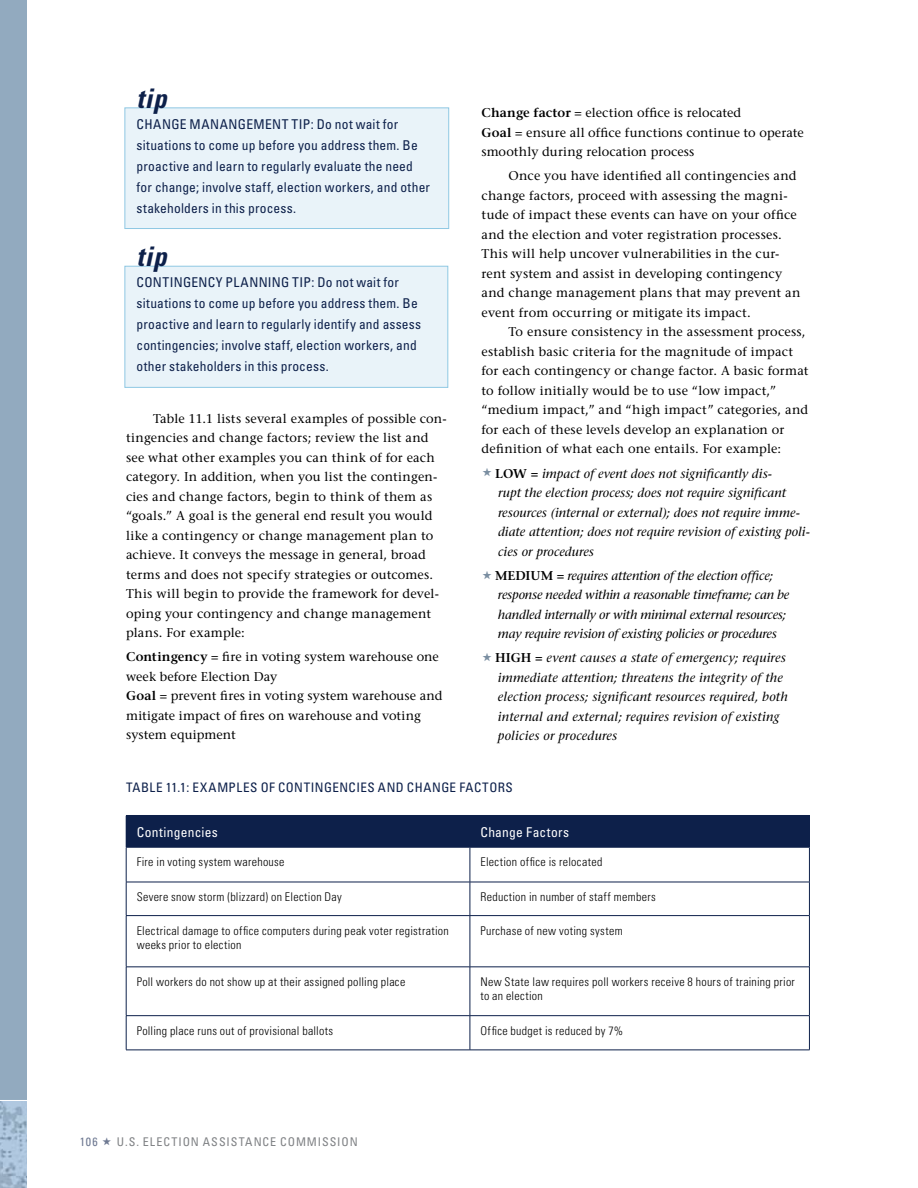
<style>
.page{position:relative;width:918px;height:1188px;background:#fff}
.page>*{position:absolute;margin:0;border:0;box-sizing:border-box;transform-origin:0 0}
.t1{font:italic 700 condensed 27px "Univers LT Std";letter-spacing:.03em;color:#0d204a}
.t2{font:condensed 13.5px/21px "Univers LT Std";letter-spacing:.015em;color:#0d204a}
.t3{font:condensed 13.5px "Univers";letter-spacing:.02em;color:#fff}
.t4{font:condensed 13.05px "Univers";letter-spacing:.04em;color:#0d204a}
.t5{font:500 12.75px/19.5px "Stone Serif Std";letter-spacing:.015em;color:#000}
.t6{font:italic 500 12.75px/19.5px "Stone Serif Std";letter-spacing:.005em;color:#000}
.t7{font:300 condensed 12px/14.2px "Univers LT Std";letter-spacing:.025em;color:#000}
.t8{font:condensed 12px "Univers LT Std";color:#808285}
.t9{font:condensed 12px "Univers LT Std";color:#6e7992}
.s1{font-family:"Stone Serif";font-weight:600}
.s2{font-weight:600;font-style:normal}
</style>
<div class="page">
<div style="left:124px;top:107px;width:325px;height:122px;background:#e9f3f9;border:1px solid #8fc8e3"></div>
<div style="left:124px;top:266px;width:324px;height:122px;background:#e9f3f9;border:1px solid #8fc8e3"></div>
<div style="left:126px;top:815px;width:344px;height:32px;background:#0d204a"></div>
<div style="left:470px;top:815px;width:339px;height:32px;background:#0d204a"></div>
<hr style="left:470px;top:815px;width:340px;height:1px;background:#0d204a">
<hr style="left:809px;top:816px;width:1px;height:31px;background:#0d204a">
<hr style="left:126px;top:847px;width:1px;height:35px;background:#0d204a">
<hr style="left:126px;top:882px;width:1px;height:33px;background:#0d204a">
<hr style="left:126px;top:916px;width:1px;height:51px;background:#0d204a">
<hr style="left:126px;top:967px;width:1px;height:48px;background:#0d204a">
<hr style="left:126px;top:1016px;width:1px;height:34px;background:#0d204a">
<hr style="left:126px;top:847px;width:344px;height:1px;background:#0d204a">
<hr style="left:470px;top:847px;width:340px;height:1px;background:#0d204a">
<hr style="left:470px;top:847px;width:1px;height:35px;background:#0d204a">
<hr style="left:809px;top:847px;width:1px;height:35px;background:#0d204a">
<hr style="left:470px;top:882px;width:1px;height:33px;background:#0d204a">
<hr style="left:809px;top:882px;width:1px;height:33px;background:#0d204a">
<hr style="left:470px;top:916px;width:1px;height:51px;background:#0d204a">
<hr style="left:809px;top:916px;width:1px;height:51px;background:#0d204a">
<hr style="left:470px;top:967px;width:1px;height:48px;background:#0d204a">
<hr style="left:809px;top:967px;width:1px;height:48px;background:#0d204a">
<hr style="left:470px;top:1016px;width:1px;height:34px;background:#0d204a">
<hr style="left:809px;top:1016px;width:1px;height:34px;background:#0d204a">
<hr style="left:126px;top:882px;width:344px;height:1px;background:#0d204a">
<hr style="left:470px;top:882px;width:340px;height:1px;background:#0d204a">
<hr style="left:126px;top:915px;width:344px;height:1px;background:#0d204a">
<hr style="left:470px;top:915px;width:340px;height:1px;background:#0d204a">
<hr style="left:126px;top:967px;width:344px;height:1px;background:#0d204a">
<hr style="left:470px;top:967px;width:340px;height:1px;background:#0d204a">
<hr style="left:126px;top:1015px;width:344px;height:1px;background:#0d204a">
<hr style="left:470px;top:1015px;width:340px;height:1px;background:#0d204a">
<hr style="left:126px;top:1050px;width:344px;height:1px;background:#0d204a">
<hr style="left:470px;top:1050px;width:340px;height:1px;background:#0d204a">
<div style="left:0;top:0;width:27px;height:1188px;background:#92aabf"></div>
<img style="left:0;top:1101px;width:27px;height:87px">
<hr style="left:0;top:1100px;width:41px;height:1px;background:#fff">
<p class="t1" style="left:137px;top:82px;width:32px">tip</p>
<p class="t2" style="left:137px;top:114px;width:295px">ChANGE M ANANGEMENT TIP: Do not wait for situations to come up before you address them. Be proactive and learn to regularly evaluate the need for change; involve staf f, election workers, and other stakeholders in this process.</p>
<p class="t1" style="left:137px;top:240px;width:32px">tip</p>
<p class="t2" style="left:137px;top:272px;width:286px">CONTINGENCy PL ANNING TIP: Do not wait for situations to come up before you address them. Be proactive and learn to regularly identif y and assess contingencies; involve staf f, election workers, and other s takeholders in this process.</p>
<p class="t5" style="left:126px;top:408px;width:322px;text-indent:27px">Table 11.1 lists several examples of possible con&shy;tingencies and change factors; review the list and see what other examples you can think of for each category. In addition, when you list the contingen&shy;cies and change factors, begin to think of them as “goals.” A goal is the general end result you would like a contingency or change management plan to achieve. It conveys the message in general, broad terms and does not specify strategies or outcomes.<br>This will begin to provide the framework for devel&shy;oping your contingency and change management plans. For example:</p>
<p class="t5" style="left:126px;top:647px;width:318px"><span class="s1">Contingency</span> = fire in voting system warehouse one week before Election Day<br><span class="s1">Goal</span> = prevent fires in voting system warehouse and mitigate impact of fires on warehouse and voting system equipment</p>
<p class="t5" style="left:482px;top:103px;width:324px"><span class="s1">Change factor</span> = election office is relocated<br><span class="s1">Goal</span> = ensure all office functions continue to operate smoothly during relocation process</p>
<p class="t5" style="left:482px;top:166px;width:320px;text-indent:27px">Once you have identified all contingencies and change factors, proceed with assessing the magni&shy;tude of impact these events can have on your office and the election and voter registration processes.<br>This will help uncover vulnerabilities in the cur&shy;rent system and assist in developing contingency and change management plans that may prevent an event from occurring or mitigate its impact.</p>
<p class="t5" style="left:482px;top:322px;width:329px;text-indent:27px">To ensure consistency in the assessment process, establish basic criteria for the magnitude of impact for each contingency or change factor. A basic format to follow initially would be to use “low impact,” “medium impact,” and “high impact” categories, and for each of these levels develop an explanation or definition of what each one entails. For example:</p>
<p class="t6" style="left:495px;top:464px;width:317px"><span class="s2">LOW =</span> impact of event does not significantly dis-<br>rupt the election process; does not require significant resources (internal or external); does not require imme&shy;diate attention; does not require revision of existing poli&shy;cies or procedures</p>
<p class="t6" style="left:495px;top:566px;width:296px"><span class="s2">MEDIUM =</span> requires attention of the election office; response needed within a reasonable timeframe; can be handled internally or with minimal external resources; may require revision of existing policies or procedures</p>
<p class="t6" style="left:495px;top:648px;width:294px"><span class="s2">HIGH =</span> event causes a state of emergency; requires immediate attention; threatens the integrity of the election process; significant resources required, both internal and external; requires revision of existing policies or procedures</p>
<h3 class="t4" style="left:126px;top:779px;width:388px">TABLE 11.1: EXAMPLES OF CONTINGENCIES AND CHANGE FACTORS</h3>
<p class="t3" style="left:137px;top:823px;width:83px">Contingencies</p>
<p class="t3" style="left:480px;top:823px;width:90px">Change Factors</p>
<p class="t7" style="left:137px;top:855px;width:149px">Fire in voting system warehouse</p>
<p class="t7" style="left:480px;top:855px;width:124px">Election office is relocated</p>
<p class="t7" style="left:137px;top:890px;width:207px">Severe snow storm (blizzard) on Election Day</p>
<p class="t7" style="left:480px;top:890px;width:177px">Reduction in number of staff members</p>
<p class="t7" style="left:137px;top:923px;width:314px">Electrical damage to office computers during peak voter registration weeks prior to election</p>
<p class="t7" style="left:480px;top:923px;width:144px">Purchase of new voting system</p>
<p class="t7" style="left:137px;top:975px;width:270px">Poll workers do not show up at their assigned polling place</p>
<p class="t7" style="left:480px;top:975px;width:316px">New State law requires poll workers receive 8 hours of training prior to an election</p>
<p class="t7" style="left:137px;top:1024px;width:198px">Polling place runs out of provisional ballots</p>
<p class="t7" style="left:480px;top:1024px;width:144px">Office budget is reduced by 7%</p>
<p class="t9" style="left:80px;top:1134px;width:20px">1 0 6</p>
<p class="t8" style="left:117px;top:1134px;width:242px">U . S . E L E C T I O N A S S I S TA N C E C O M M I S S I O N</p>
</div>
